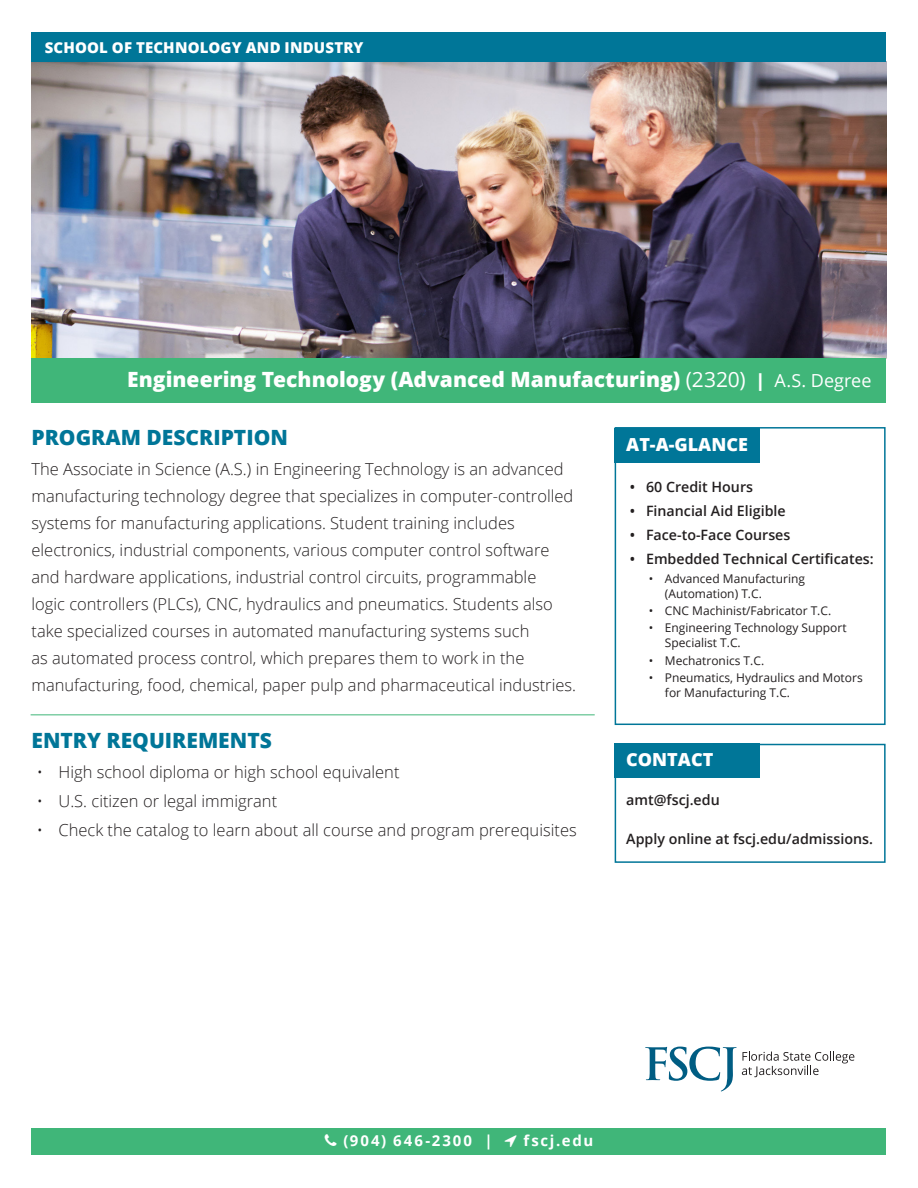
<style>
.page{position:relative;width:918px;height:1188px;background:#fff}
.page>*{position:absolute;margin:0;border:0;box-sizing:border-box;transform-origin:0 0}
.t1{font:800 21px "Open Sans";color:#fff}
.t2{font:800 21px "Open Sans";color:#007698}
.t3{font:800 18px "Open Sans";color:#fff}
.body_copy{font:300 16.5px/27px "Open Sans";color:#231f20}
.t4{font:800 15px "Open Sans";letter-spacing:.01em;color:#fff}
.t5{font:700 15px "Open Sans";letter-spacing:.13em;color:#fff}
.Contact{font:600 14.25px "Open Sans";color:#231f20}
.t6{font:12px/15px "Open Sans";color:#231f20}
.s1{font-weight:400}
.s2{font-size:18px}
.s3{font-weight:400;font-size:18px}
</style>
<div class="page">
<hr style="left:31px;top:714px;width:564px;height:1px;background:#40b679">
<div style="left:32px;top:1128px;width:854px;height:27px;background:#40b679"></div>
<img style="left:31px;top:62px;width:855px;height:296px">
<div style="left:31px;top:32px;width:855px;height:30px;background:#007698"></div>
<div style="left:31px;top:358px;width:855px;height:45px;background:#40b679"></div>
<svg style="left:645px;top:1047px;width:209px;height:44px"></svg>
<div style="left:615px;top:427px;width:271px;height:298px;border:2px solid #007698"></div>
<div style="left:615px;top:428px;width:145px;height:34px;background:#007698"></div>
<div style="left:615px;top:744px;width:271px;height:119px;border:2px solid #007698"></div>
<div style="left:615px;top:743px;width:145px;height:35px;background:#007698"></div>
<p class="t4" style="left:45px;top:36px;width:320px">SCHOOL OF TECHNOLOGY AND INDUSTRY</p>
<p class="t1" style="left:127px;top:363px;width:746px">Engineering Technology (Advanced Manufacturing) <span class="s1">(2320)</span> <span class="s2">|</span> <span class="s3">A.S. Degree</span></p>
<p class="t2" style="left:32px;top:421px;width:258px">PROGRAM DESCRIPTION</p>
<p class="body_copy" style="left:32px;top:455px;width:546px">The Associate in Science (A.S.) in Engineering Technology is an advanced manufacturing technology degree that specializes in computer-controlled systems for manufacturing applications. Student training includes electronics, industrial components, various computer control software and hardware applications, industrial control circuits, programmable<br>logic controllers (PLCs), CNC, hydraulics and pneumatics. Students also take specialized courses in automated manufacturing systems such<br>as automated process control, which prepares them to work in the manufacturing, food, chemical, paper pulp and pharmaceutical industries.</p>
<p class="t2" style="left:32px;top:724px;width:242px">ENTRY REQUIREMENTS</p>
<p class="body_copy" style="left:37px;top:758px;width:364px">• High school diploma or high school equivalent</p>
<p class="body_copy" style="left:37px;top:787px;width:242px">• U.S. citizen or legal immigrant</p>
<p class="body_copy" style="left:37px;top:816px;width:541px">• Check the catalog to learn about all course and program prerequisites</p>
<p class="t3" style="left:626px;top:431px;width:123px">AT-A-GLANCE</p>
<p class="Contact" style="left:630px;top:477px;width:125px">• 60 Credit Hours</p>
<p class="Contact" style="left:630px;top:501px;width:157px">• Financial Aid Eligible</p>
<p class="Contact" style="left:630px;top:525px;width:162px">• Face-to-Face Courses</p>
<p class="Contact" style="left:630px;top:549px;width:245px">• Embedded Technical Certificates:</p>
<p class="t6" style="left:665px;top:571px;width:142px;text-indent:-16px">• Advanced Manufacturing (Automation) T.C.</p>
<p class="t6" style="left:649px;top:603px;width:184px">• CNC Machinist/Fabricator T.C.</p>
<p class="t6" style="left:665px;top:620px;width:183px;text-indent:-16px">• Engineering Technology Support<br>Specialist T.C.</p>
<p class="t6" style="left:649px;top:652px;width:117px">• Mechatronics T.C.</p>
<p class="t6" style="left:665px;top:670px;width:199px;text-indent:-16px">• Pneumatics, Hydraulics and Motors for Manufacturing T.C.</p>
<p class="t3" style="left:626px;top:746px;width:89px">CONTACT</p>
<p class="Contact" style="left:626px;top:790px;width:95px">amt@fscj.edu</p>
<p class="Contact" style="left:626px;top:829px;width:248px">Apply online at fscj.edu/admissions.</p>
<p class="t5" style="left:343px;top:1130px;width:151px">(904) 646-2300 |</p>
<p class="t5" style="left:524px;top:1130px;width:71px">fscj.edu</p>
</div>
